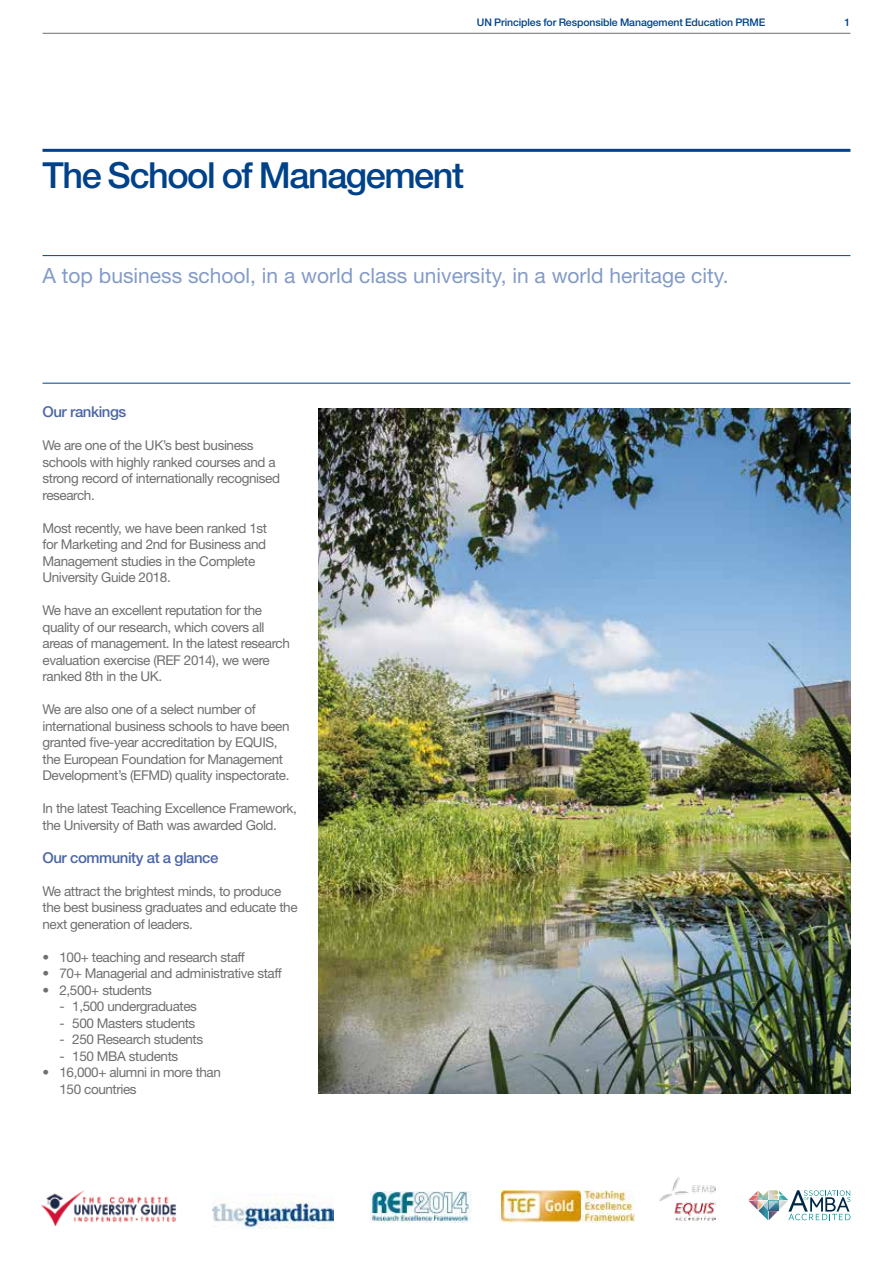
<style>
.page{position:relative;width:893px;height:1263px;background:#fff}
.page>*{position:absolute;margin:0;border:0;box-sizing:border-box;transform-origin:0 0}
.t1{font:500 36px "Helvetica Neue LT Std";letter-spacing:-.04em;color:#004289}
.t2{font:21px "Helvetica Neue LT Std";color:#839bc7}
.t3{font:500 15px "Helvetica Neue LT Std";letter-spacing:-.03em;color:#4c67a7}
.t4{font:13.5px/16.5px "Helvetica Neue LT Std";letter-spacing:-.03em;color:#706f6f}
.t5{font:500 10.5px "Helvetica Neue LT Std";letter-spacing:-.01em;color:#004289}
</style>
<div class="page">
<hr style="left:43px;top:33px;width:807px;height:1px;background:#706f6f">
<hr style="left:43px;top:255px;width:807px;height:1px;background:#004289">
<hr style="left:43px;top:383px;width:807px;height:1px;background:#004289">
<hr style="left:43px;top:149px;width:807px;height:3px;background:#004289">
<img style="left:319px;top:408px;width:531px;height:686px">
<img style="left:659px;top:1177px;width:57px;height:44px">
<svg style="left:748px;top:1190px;width:102px;height:30px"></svg>
<img style="left:371px;top:1191px;width:100px;height:31px">
<img style="left:502px;top:1190px;width:133px;height:32px">
<img style="left:41px;top:1190px;width:135px;height:36px">
<img style="left:213px;top:1196px;width:121px;height:32px">
<p class="t5" style="left:477px;top:16px;width:290px">UN Principles for Responsible Management Education PRME</p>
<p class="t5" style="left:845px;top:16px;width:7px">1</p>
<h1 class="t1" style="left:43px;top:154px;width:423px">The School of Management</h1>
<h2 class="t2" style="left:43px;top:263px;width:688px">A top business school, in a world class university, in a world heritage city.</h2>
<p class="t3" style="left:43px;top:403px;width:85px">Our rankings</p>
<p class="t4" style="left:43px;top:437px;width:239px">We are one of the UK’s best business schools with highly ranked courses and a strong record of internationally recognised research.</p>
<p class="t4" style="left:43px;top:519px;width:226px">Most recently, we have been ranked 1st for Marketing and 2nd for Business and Management studies in the Complete University Guide 2018.</p>
<p class="t4" style="left:43px;top:602px;width:249px">We have an excellent reputation for the quality of our research, which covers all areas of management. In the latest research evaluation exercise (REF 2014), we were ranked 8th in the UK.</p>
<p class="t4" style="left:43px;top:701px;width:249px">We are also one of a select number of international business schools to have been granted five-year accreditation by EQUIS, the European Foundation for Management Development’s (EFMD) quality inspectorate.</p>
<p class="t4" style="left:43px;top:800px;width:256px">In the latest Teaching Excellence Framework, the University of Bath was awarded Gold.</p>
<p class="t3" style="left:43px;top:848px;width:177px">Our community at a glance</p>
<p class="t4" style="left:43px;top:882px;width:257px">We attract the brightest minds, to produce the best business graduates and educate the next generation of leaders.</p>
<p class="t4" style="left:43px;top:948px;width:204px">• 100+ teaching and research staff</p>
<p class="t4" style="left:43px;top:965px;width:241px">• 70+ Managerial and administrative staff</p>
<p class="t4" style="left:43px;top:981px;width:111px">• 2,500+ students</p>
<p class="t4" style="left:60px;top:998px;width:139px">- 1,500 undergraduates</p>
<p class="t4" style="left:60px;top:1014px;width:137px">- 500 Masters students</p>
<p class="t4" style="left:60px;top:1031px;width:145px">- 250 Research students</p>
<p class="t4" style="left:60px;top:1047px;width:120px">- 150 MBA students</p>
<p class="t4" style="left:60px;top:1064px;width:163px;text-indent:-17px">• 16,000+ alumni in more than<br>150 countries</p>
</div>
